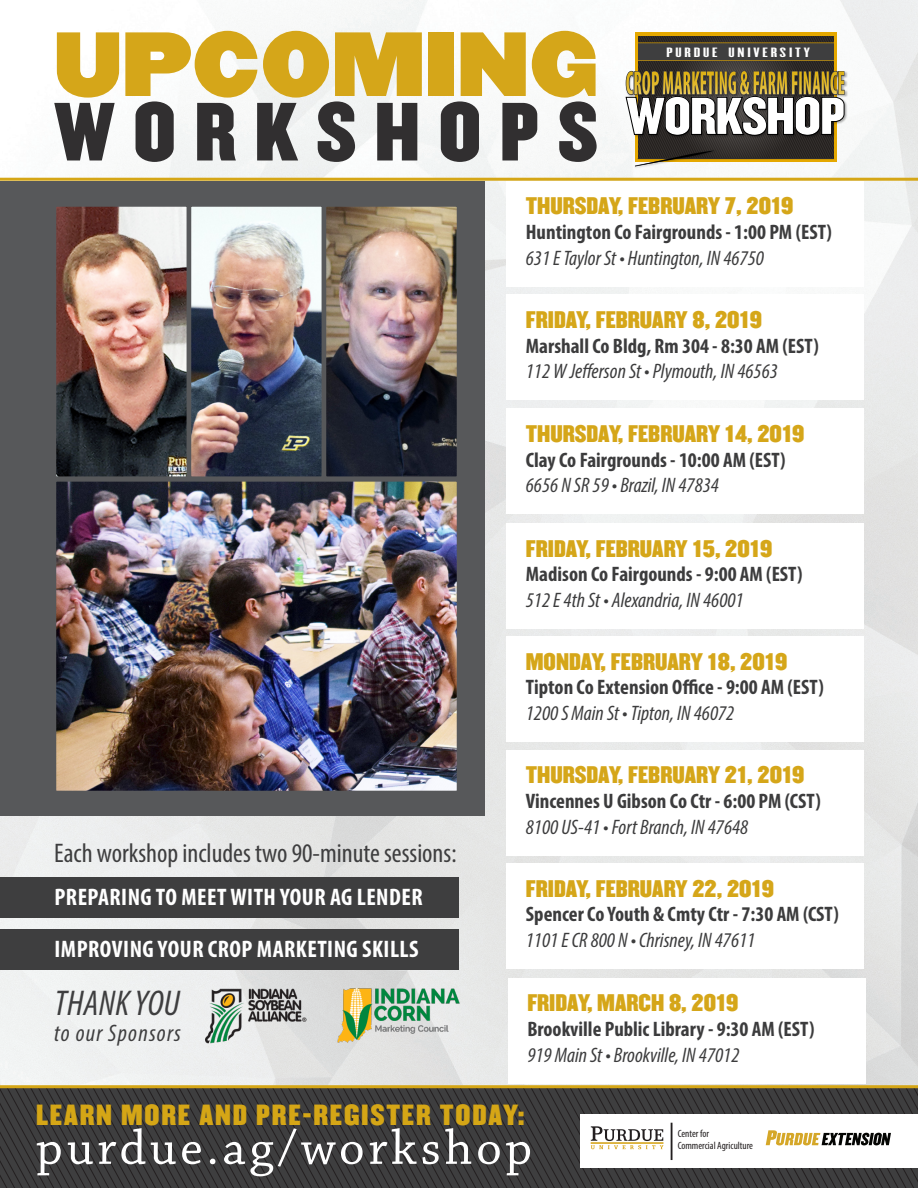
<style>
.page{position:relative;width:918px;height:1188px;background:#fff}
.page>*{position:absolute;margin:0;border:0;box-sizing:border-box;transform-origin:0 0}
.Headers{font:79.5px "Champion Heviweight";letter-spacing:.01em;color:#d5a619}
.Headers-2{font:72px "Champion Middleweight";letter-spacing:.26em;color:#312f30}
.t1{font:51px "Chaparral Pro";letter-spacing:.07em;color:#fff}
.t2{font:46.35px "Champion Middleweight";letter-spacing:-.025em;color:#fff}
.Headers-3{font:italic condensed 36px "Myriad Pro";letter-spacing:.005em;color:#3e3e3f}
.Headers-4{font:condensed 27px "Myriad Pro";color:#3e3e3f}
.t3{font:25.5px "Champion Middleweight";letter-spacing:.07em;color:#d5a616}
.Headers-5{font:700 condensed 24px "Myriad Pro";letter-spacing:.02em;color:#fff}
.Headers-6{font:italic condensed 24px "Myriad Pro";letter-spacing:.05em;color:#3e3e3f}
.Headers-7{font:700 condensed 21px "Myriad Pro";color:#3c3c3d}
.Headers-8{font:italic condensed 21px "Myriad Pro";color:#3c3c3d}
.Headers-9{font:21px "Champion Middleweight";color:#d5a619}
.t4{font:11.85px "Champion Bantamweight";letter-spacing:.12em;color:#fff;scale:2 1}
.t5{font:condensed 10.5px "Myriad Pro";color:#231f20}
</style>
<div class="page">
<img style="left:0;top:0;width:918px;height:1085px">
<svg style="left:0;top:1088px;width:918px;height:100px"></svg>
<div style="left:0;top:181px;width:485px;height:635px;background:#57585a"></div>
<hr style="left:0;top:1085px;width:918px;height:3px;background:#d5a616">
<img style="left:57px;top:207px;width:399px;height:583px">
<div style="left:52px;top:202px;width:139px;height:279px;border:4px solid #57585a"></div>
<div style="left:52px;top:477px;width:409px;height:318px;border:4px solid #57585a"></div>
<hr style="left:0;top:178px;width:918px;height:3px;background:#d5a616">
<div style="left:187px;top:202px;width:139px;height:279px;border:4px solid #57585a"></div>
<div style="left:322px;top:202px;width:139px;height:279px;border:4px solid #57585a"></div>
<div style="left:0;top:877px;width:459px;height:41px;background:#3e3e3f"></div>
<div style="left:507px;top:181px;width:357px;height:106px;background:#fff"></div>
<div style="left:507px;top:295px;width:357px;height:105px;background:#fff"></div>
<div style="left:507px;top:408px;width:357px;height:106px;background:#fff"></div>
<div style="left:507px;top:523px;width:357px;height:106px;background:#fff"></div>
<div style="left:507px;top:636px;width:357px;height:106px;background:#fff"></div>
<div style="left:507px;top:750px;width:357px;height:106px;background:#fff"></div>
<div style="left:507px;top:863px;width:357px;height:106px;background:#fff"></div>
<div style="left:508px;top:978px;width:358px;height:106px;background:#fff"></div>
<img style="left:633px;top:166px;width:84px;height:3px">
<svg style="left:625px;top:32px;width:220px;height:134px"></svg>
<div style="left:580px;top:1114px;width:338px;height:54px;background:#fff"></div>
<hr style="left:671px;top:1123px;width:1px;height:37px;background:#231f20">
<svg style="left:591px;top:1126px;width:72px;height:23px"></svg>
<hr style="left:591px;top:1143px;width:72px;height:1px;background:#d49f0c">
<svg style="left:766px;top:1130px;width:125px;height:15px"></svg>
<div style="left:0;top:929px;width:459px;height:41px;background:#3e3e3f"></div>
<img style="left:190px;top:987px;width:131px;height:58px">
<img style="left:338px;top:989px;width:121px;height:53px">
<p class="Headers" style="left:54px;top:-1px;width:545px">UPCOMING</p>
<p class="Headers-2" style="left:54px;top:73px;width:545px">WORKSHOPS</p>
<p class="t4" style="left:667px;top:43px;width:73px">PURDUE UNIVERSITY</p>
<p class="t2" style="left:626px;top:78px;width:221px">WORKSHOP</p>
<p class="Headers-9" style="left:526px;top:189px;width:269px">THURSDAY, FEBRUARY 7, 2019</p>
<p class="Headers-7" style="left:526px;top:219px;width:308px">Huntington Co Fairgrounds - 1:00 PM (EST)</p>
<p class="Headers-8" style="left:526px;top:245px;width:240px">631 E Taylor St • Huntington, IN 46750</p>
<p class="Headers-9" style="left:526px;top:303px;width:238px">FRIDAY, FEBRUARY 8, 2019</p>
<p class="Headers-7" style="left:526px;top:333px;width:294px">Marshall Co Bldg, Rm 304 - 8:30 AM (EST)</p>
<p class="Headers-8" style="left:526px;top:359px;width:254px">112 W Jefferson St • Plymouth, IN 46563</p>
<p class="Headers-9" style="left:526px;top:416px;width:280px">THURSDAY, FEBRUARY 14, 2019</p>
<p class="Headers-7" style="left:526px;top:447px;width:261px">Clay Co Fairgrounds - 10:00 AM (EST)</p>
<p class="Headers-8" style="left:526px;top:473px;width:195px">6656 N SR 59 • Brazil, IN 47834</p>
<p class="Headers-9" style="left:526px;top:531px;width:248px">FRIDAY, FEBRUARY 15, 2019</p>
<p class="Headers-7" style="left:526px;top:561px;width:278px">Madison Co Fairgounds - 9:00 AM (EST)</p>
<p class="Headers-8" style="left:526px;top:587px;width:219px">512 E 4th St • Alexandria, IN 46001</p>
<p class="Headers-9" style="left:526px;top:644px;width:263px">MONDAY, FEBRUARY 18, 2019</p>
<p class="Headers-7" style="left:526px;top:674px;width:299px">Tipton Co Extension Office - 9:00 AM (EST)</p>
<p class="Headers-8" style="left:526px;top:700px;width:210px">1200 S Main St • Tipton, IN 46072</p>
<p class="Headers-9" style="left:526px;top:758px;width:280px">THURSDAY, FEBRUARY 21, 2019</p>
<p class="Headers-4" style="left:54px;top:837px;width:404px">Each workshop includes two 90-minute sessions:</p>
<p class="Headers-5" style="left:54px;top:882px;width:370px">PREPARING TO MEET WITH YOUR AG LENDER</p>
<p class="Headers-5" style="left:54px;top:934px;width:366px">IMPROVING YOUR CROP MARKETING SKILLS</p>
<p class="Headers-3" style="left:55px;top:982px;width:127px">THANK YOU</p>
<p class="Headers-6" style="left:54px;top:1018px;width:128px">to our Sponsors</p>
<p class="Headers-7" style="left:526px;top:788px;width:297px">Vincennes U Gibson Co Ctr - 6:00 PM (CST)</p>
<p class="Headers-8" style="left:526px;top:814px;width:224px">8100 US-41 • Fort Branch, IN 47648</p>
<p class="Headers-9" style="left:526px;top:871px;width:250px">FRIDAY, FEBRUARY 22, 2019</p>
<p class="Headers-7" style="left:526px;top:901px;width:315px">Spencer Co Youth &amp; Cmty Ctr - 7:30 AM (CST)</p>
<p class="Headers-8" style="left:526px;top:927px;width:231px">1101 E CR 800 N • Chrisney, IN 47611</p>
<p class="Headers-9" style="left:527px;top:986px;width:213px">FRIDAY, MARCH 8, 2019</p>
<p class="Headers-7" style="left:527px;top:1016px;width:289px">Brookville Public Library - 9:30 AM (EST)</p>
<p class="Headers-8" style="left:527px;top:1042px;width:214px">919 Main St • Brookville, IN 47012</p>
<p class="t3" style="left:36px;top:1094px;width:490px">LEARN MORE AND PRE-REGISTER TODAY:</p>
<p class="t1" style="left:36px;top:1119px;width:497px">purdue.ag/workshop</p>
<p class="t5" style="left:678px;top:1127px;width:33px">Center for</p>
<p class="t5" style="left:678px;top:1139px;width:77px">Commercial Agriculture</p>
</div>
